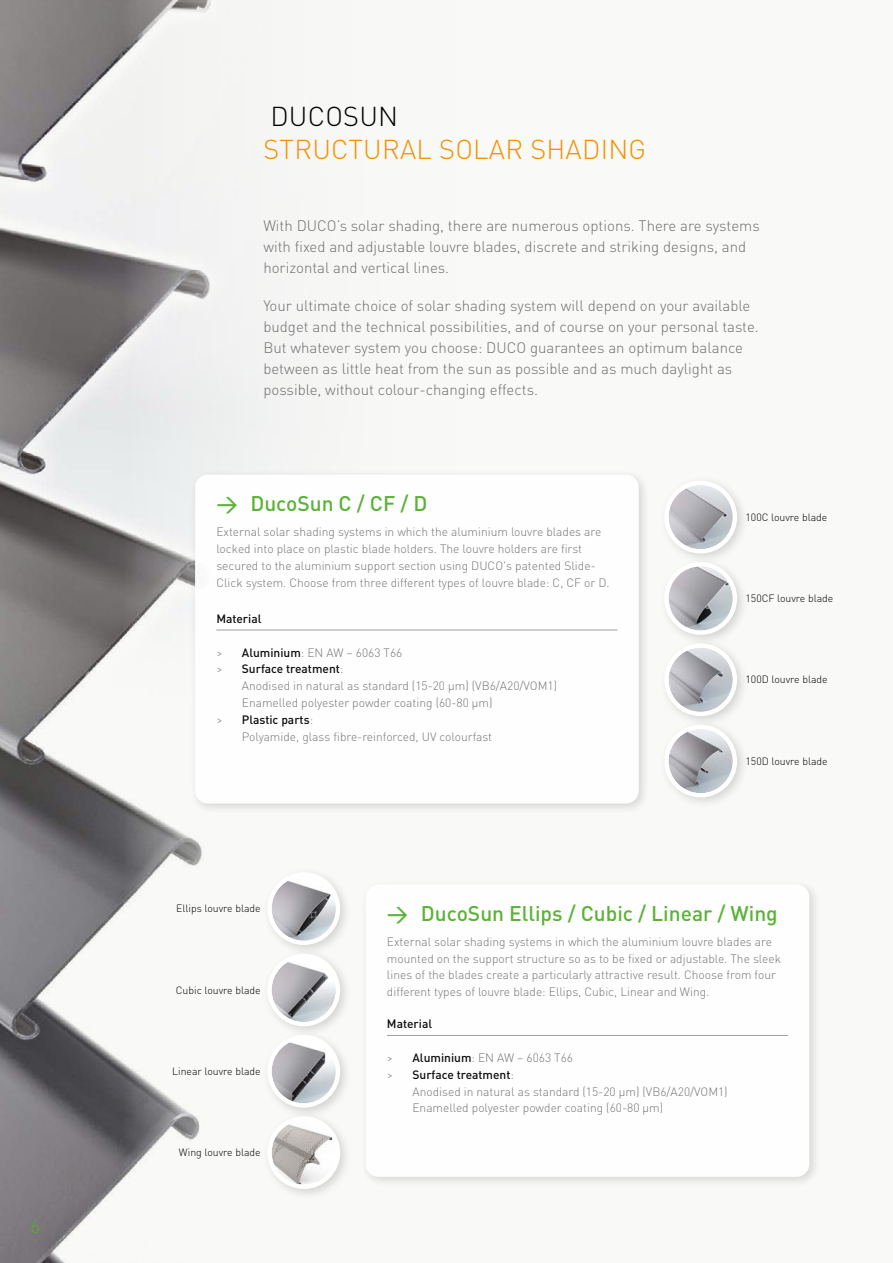
<style>
.page{position:relative;width:893px;height:1263px;background:#f9f9f7}
.page>*{position:absolute;margin:0;border:0;box-sizing:border-box;transform-origin:0 0}
.t1{font:300 27px "DINOT";letter-spacing:.01em;color:#f39100}
.t2{font:300 27px "DINOT";letter-spacing:.01em;color:#000}
.t3{font:500 21px "DINOT";color:#54af2e}
.t4{font:300 19.5px "DINOT";color:#54af2e}
.t5{font:300 15px/21px "DINOT";color:#6e6e6e}
.t6{font:300 12px/16.8px "DINOT";color:#6e6e6e}
.t7{font:500 12px/16.8px "DINOT";color:#000}
.t8{font:300 10.5px "DINOT";color:#000}
.s1{font-weight:300;color:#6e6e6e}
</style>
<div class="page">
<img style="left:0;top:0;width:243px;height:1263px">
<div style="left:189px;top:468px;width:462px;height:348px;background:#000;opacity:.15"></div>
<div style="left:195px;top:475px;width:444px;height:328px;background:#fff;border-radius:13px"></div>
<hr style="left:216px;top:630px;width:401px;height:1px;background:#9c9c9d">
<div style="left:658px;top:475px;width:91px;height:90px;background:#000;opacity:.15"></div>
<img style="left:668px;top:485px;width:65px;height:64px">
<div style="left:664px;top:481px;width:73px;height:72px;border:4px solid #fff;border-radius:50%"></div>
<div style="left:658px;top:556px;width:91px;height:90px;background:#000;opacity:.15"></div>
<div style="left:666px;top:564px;width:69px;height:69px;background:#fff;border-radius:50%"></div>
<img style="left:668px;top:566px;width:65px;height:64px;border-radius:32px">
<div style="left:664px;top:562px;width:73px;height:73px;border:4px solid #fff;border-radius:50%"></div>
<div style="left:658px;top:638px;width:91px;height:90px;background:#000;opacity:.15"></div>
<div style="left:666px;top:645px;width:69px;height:69px;background:#fff;border-radius:50%"></div>
<img style="left:668px;top:647px;width:65px;height:65px;border-radius:32px">
<div style="left:664px;top:643px;width:73px;height:73px;border:4px solid #fff;border-radius:50%"></div>
<div style="left:658px;top:719px;width:91px;height:90px;background:#000;opacity:.15"></div>
<div style="left:666px;top:727px;width:69px;height:68px;background:#fff;border-radius:50%"></div>
<img style="left:668px;top:729px;width:65px;height:64px;border-radius:32px">
<div style="left:664px;top:725px;width:73px;height:72px;border:4px solid #fff;border-radius:50%"></div>
<div style="left:360px;top:878px;width:461px;height:311px;background:#000;opacity:.15"></div>
<div style="left:366px;top:884px;width:443px;height:293px;background:#fff;border-radius:13px"></div>
<hr style="left:387px;top:1035px;width:401px;height:1px;background:#9c9c9d">
<div style="left:261px;top:866px;width:91px;height:91px;background:#000;opacity:.15"></div>
<img style="left:272px;top:876px;width:64px;height:65px">
<div style="left:267px;top:872px;width:73px;height:73px;border:4px solid #fff;border-radius:50%"></div>
<div style="left:261px;top:948px;width:91px;height:90px;background:#000;opacity:.15"></div>
<div style="left:269px;top:956px;width:69px;height:68px;background:#fff;border-radius:50%"></div>
<img style="left:272px;top:958px;width:64px;height:64px;border-radius:32px">
<div style="left:267px;top:953px;width:73px;height:73px;border:4px solid #fff;border-radius:50%"></div>
<div style="left:261px;top:1029px;width:91px;height:90px;background:#000;opacity:.15"></div>
<div style="left:269px;top:1037px;width:69px;height:68px;background:#fff;border-radius:50%"></div>
<img style="left:272px;top:1039px;width:64px;height:64px;border-radius:32px">
<div style="left:267px;top:1035px;width:73px;height:73px;border:4px solid #fff;border-radius:50%"></div>
<div style="left:261px;top:1110px;width:91px;height:91px;background:#000;opacity:.15"></div>
<div style="left:269px;top:1118px;width:69px;height:69px;background:#fff;border-radius:50%"></div>
<img style="left:272px;top:1120px;width:64px;height:65px;border-radius:32px">
<div style="left:267px;top:1116px;width:73px;height:73px;border:4px solid #fff;border-radius:50%"></div>
<h3 class="t4" style="left:30px;top:1213px;width:12px">6</h3>
<h1 class="t2" style="left:270px;top:98px;width:129px">DUCOSUN</h1>
<h1 class="t1" style="left:263px;top:131px;width:384px">STRUCTURAL SOLAR SHADING</h1>
<p class="t5" style="left:263px;top:215px;width:498px">With DUCO’s solar shading, there are numerous options. There are systems with fixed and adjustable louvre blades, discrete and striking designs, and horizontal and vertical lines.</p>
<p class="t5" style="left:263px;top:295px;width:497px">Your ultimate choice of solar shading system will depend on your available budget and the technical possibilities, and of course on your personal taste.<br>But whatever system you choose: DUCO guarantees an optimum balance between as little heat from the sun as possible and as much daylight as possible, without colour-changing effects.</p>
<h2 class="t3" style="left:216px;top:489px;width:213px">→ DucoSun C / CF / D</h2>
<p class="t6" style="left:216px;top:523px;width:395px">External solar shading systems in which the aluminium louvre blades are locked into place on plastic blade holders. The louvre holders are first secured to the aluminium support section using DUCO's patented Slide-Click system. Choose from three different types of louvre blade: C, CF or D.</p>
<p class="t7" style="left:216px;top:609px;width:47px">Material</p>
<p class="t7" style="left:216px;top:643px;width:188px"><span class="s1">&gt;</span> Aluminium<span class="s1">: EN AW – 6063 T66 &gt;</span> Surface treatment<span class="s1">:</span></p>
<p class="t6" style="left:242px;top:677px;width:317px">Anodised in natural as standard (15-20 µm) (VB6/A20/VOM1)</p>
<p class="t6" style="left:242px;top:694px;width:252px">Enamelled polyester powder coating (60-80 µm)</p>
<p class="t7" style="left:216px;top:710px;width:98px"><span class="s1">&gt;</span> Plastic parts<span class="s1">:</span></p>
<p class="t6" style="left:242px;top:727px;width:252px">Polyamide, glass fibre-reinforced, UV colourfast</p>
<p class="t8" style="left:746px;top:510px;width:83px">100C louvre blade</p>
<p class="t8" style="left:746px;top:591px;width:89px">150CF louvre blade</p>
<p class="t8" style="left:746px;top:672px;width:84px">100D louvre blade</p>
<p class="t8" style="left:746px;top:754px;width:84px">150D louvre blade</p>
<p class="t8" style="left:176px;top:901px;width:86px">Ellips louvre blade</p>
<p class="t8" style="left:176px;top:983px;width:86px">Cubic louvre blade</p>
<p class="t8" style="left:172px;top:1064px;width:90px">Linear louvre blade</p>
<p class="t8" style="left:179px;top:1145px;width:83px">Wing louvre blade</p>
<h2 class="t3" style="left:387px;top:899px;width:392px">→ DucoSun Ellips / Cubic / Linear / Wing</h2>
<p class="t6" style="left:387px;top:932px;width:395px">External solar shading systems in which the aluminium louvre blades are mounted on the support structure so as to be fixed or adjustable. The sleek lines of the blades create a particularly attractive result. Choose from four different types of louvre blade: Ellips, Cubic, Linear and Wing.</p>
<p class="t7" style="left:387px;top:1015px;width:47px">Material</p>
<p class="t7" style="left:387px;top:1049px;width:188px"><span class="s1">&gt;</span> Aluminium<span class="s1">: EN AW – 6063 T66 &gt;</span> Surface treatment<span class="s1">:</span></p>
<p class="t6" style="left:412px;top:1082px;width:317px">Anodised in natural as standard (15-20 µm) (VB6/A20/VOM1)<br>Enamelled polyester powder coating (60-80 µm)</p>
</div>
